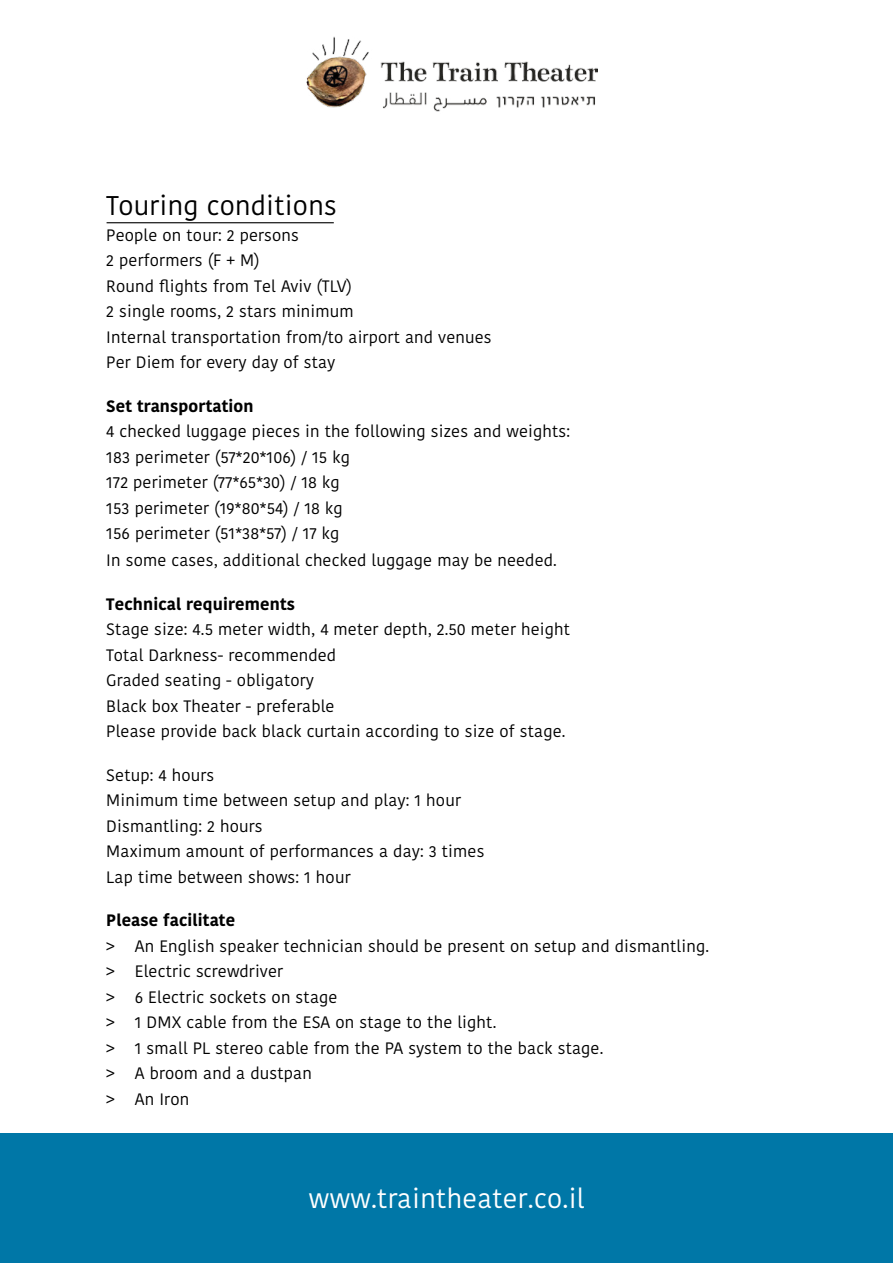
<style>
.page{position:relative;width:893px;height:1263px;background:#fff}
.page>*{position:absolute;margin:0;border:0;box-sizing:border-box;transform-origin:0 0}
.t1{font:27px "Kohinoor Devanagari";letter-spacing:.01em;color:#fff}
.t2{font:27px "Kohinoor Devanagari";letter-spacing:.01em;color:#000}
.t3{font:16.5px/25.5px "Kohinoor Devanagari";letter-spacing:.01em;color:#000}
.t4{font:700 16.5px "Kohinoor Devanagari";letter-spacing:.01em;color:#000}
</style>
<div class="page">
<img style="left:306px;top:37px;width:291px;height:75px">
<hr style="left:107px;top:222px;width:227px;height:1px;background:#000">
<div style="left:0;top:1133px;width:893px;height:130px;background:#0077a7"></div>
<h1 class="t2" style="left:106px;top:190px;width:232px">Touring conditions</h1>
<p class="t3" style="left:106px;top:222px;width:387px">People on tour 2: persons<br>2 performers ( M+F (<br>Round flights from Tel Aviv (TLV(<br>2 single rooms 2, stars minimum<br>Internal transportation from/to airport and venues<br>Per Diem for every day of stay</p>
<p class="t4" style="left:106px;top:391px;width:149px">Set transportation</p>
<p class="t3" style="left:106px;top:419px;width:465px">4 checked luggage pieces in the following sizes and weights:<br>183 perimeter (57*20*106) / 15 kg<br>172 perimeter (77*65*30) / 18 kg<br>153 perimeter (19*80*54) / 18 kg<br>156 perimeter (51*38*57) / 17 kg</p>
<p class="t3" style="left:106px;top:548px;width:452px">In some cases, additional checked luggage may be needed.</p>
<p class="t4" style="left:106px;top:589px;width:190px">Technical requirements</p>
<p class="t3" style="left:106px;top:617px;width:465px">Stage size: 4.5 meter width 4, meter depth, 2.50 meter height Total Darkness- recommended<br>Graded seating - obligatory<br>Black box Theater - preferable<br>Please provide back black curtain according to size of stage.</p>
<p class="t3" style="left:106px;top:762px;width:380px">Setup 4: hours<br>Minimum time between setup and play 1: hour<br>Dismantling 2: hours<br>Maximum amount of performances a day 3: times<br>Lap time between shows 1: hour</p>
<p class="t4" style="left:106px;top:906px;width:130px">Please facilitate</p>
<p class="t3" style="left:135px;top:933px;width:576px">An English speaker technician should be present on setup and dismantling.</p>
<p class="t3" style="left:106px;top:933px;width:10px">&gt;</p>
<p class="t3" style="left:106px;top:959px;width:10px">&gt;</p>
<p class="t3" style="left:135px;top:959px;width:150px">Electric screwdriver</p>
<p class="t3" style="left:106px;top:984px;width:10px">&gt;</p>
<p class="t3" style="left:135px;top:984px;width:204px">6 Electric sockets on stage</p>
<p class="t3" style="left:106px;top:1010px;width:10px">&gt;</p>
<p class="t3" style="left:135px;top:1010px;width:363px">1 DMX cable from the ESA on stage to the light.</p>
<p class="t3" style="left:106px;top:1035px;width:10px">&gt;</p>
<p class="t3" style="left:135px;top:1035px;width:470px">1 small PL stereo cable from the PA system to the back stage.</p>
<p class="t3" style="left:106px;top:1061px;width:10px">&gt;</p>
<p class="t3" style="left:135px;top:1061px;width:179px">A broom and a dustpan</p>
<p class="t3" style="left:106px;top:1086px;width:10px">&gt;</p>
<p class="t3" style="left:135px;top:1086px;width:56px">An Iron</p>
<h1 class="t1" style="left:309px;top:1183px;width:277px">www.traintheater.co i l.</h1>
</div>
